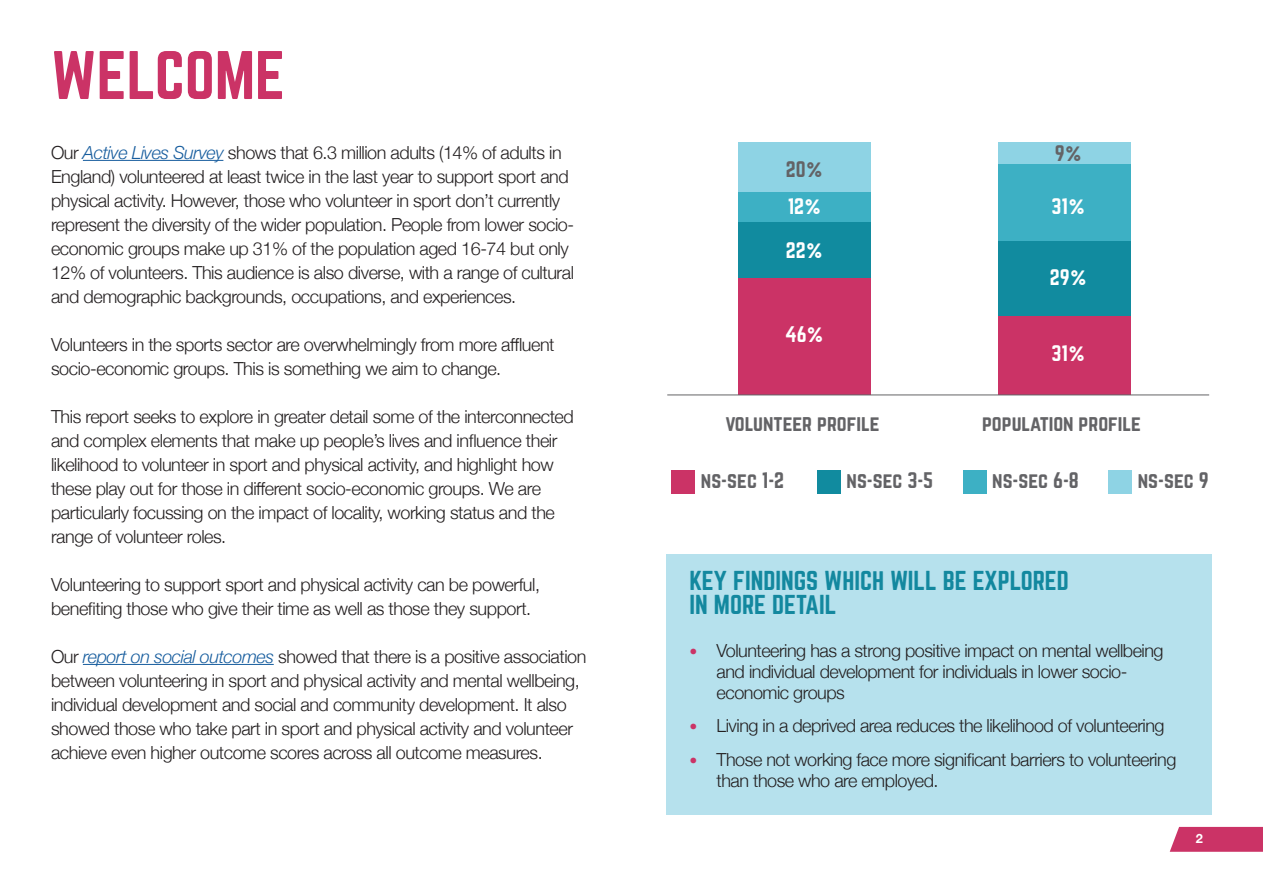
<style>
.page{position:relative;width:1263px;height:893px;background:#fff}
.page>*{position:absolute;margin:0;border:0;box-sizing:border-box;transform-origin:0 0}
._1_-_heading{font:60px "Norwester";color:#cb3366}
._2_-_heading{font:24px/24px "Norwester";color:#13889f}
.t1{font:19.8px "Norwester";color:#636366}
.t2{font:19.8px "Norwester";color:#fff}
.t3{font:300 18px/24px "Helvetica Neue";letter-spacing:-.025em;color:#231f20}
.t4{font:700 12.75px "Helvetica Neue";color:#fff}
.s1{font-style:italic;color:#175d9e}
.s2{font-size:15.75px;color:#cb3366}
</style>
<div class="page">
<svg style="left:1170px;top:827px;width:93px;height:25px;background:#cd3e6e"></svg>
<hr style="left:83px;top:160px;width:140px;height:1px;background:#175d9e">
<hr style="left:83px;top:664px;width:191px;height:1px;background:#175d9e">
<div style="left:738px;top:278px;width:133px;height:117px;background:#cb3366"></div>
<div style="left:738px;top:222px;width:133px;height:56px;background:#118b9f"></div>
<div style="left:738px;top:192px;width:133px;height:30px;background:#3db0c4"></div>
<div style="left:738px;top:143px;width:133px;height:49px;background:#8ed3e4"></div>
<div style="left:998px;top:316px;width:132px;height:79px;background:#cb3366"></div>
<div style="left:998px;top:241px;width:132px;height:75px;background:#118b9f"></div>
<div style="left:998px;top:164px;width:132px;height:77px;background:#3db0c4"></div>
<div style="left:998px;top:143px;width:132px;height:21px;background:#8ed3e4"></div>
<div style="left:672px;top:470px;width:23px;height:24px;background:#cb3366"></div>
<div style="left:817px;top:470px;width:24px;height:24px;background:#118b9f"></div>
<div style="left:963px;top:470px;width:23px;height:24px;background:#3db0c4"></div>
<div style="left:1108px;top:470px;width:24px;height:24px;background:#8ed3e4"></div>
<hr style="left:667px;top:395px;width:542px;height:1px;background:#636366">
<div style="left:667px;top:554px;width:545px;height:260px;background:#b6e1ed"></div>
<p class="_1_-_heading" style="left:51px;top:47px;width:235px">WELCOME</p>
<p class="t3" style="left:51px;top:139px;width:525px">Our <span class="s1">Active Lives Survey</span> shows that 6.3 million adults (14% of adults in England) volunteered at least twice in the last year to support sport and physical activity. However, those who volunteer in sport don’t currently represent the diversity of the wider population. People from lower socio&shy;economic groups make up 31% of the population aged 16-74 but only 12% of volunteers. This audience is also diverse, with a range of cultural and demographic backgrounds, occupations, and experiences.</p>
<p class="t3" style="left:51px;top:331px;width:505px">Volunteers in the sports sector are overwhelmingly from more affluent socio-economic groups. This is something we aim to change.</p>
<p class="t3" style="left:51px;top:403px;width:524px">This report seeks to explore in greater detail some of the interconnected and complex elements that make up people’s lives and influence their likelihood to volunteer in sport and physical activity, and highlight how these play out for those in different socio-economic groups. We are particularly focussing on the impact of locality, working status and the range of volunteer roles.</p>
<p class="t3" style="left:51px;top:571px;width:490px">Volunteering to support sport and physical activity can be powerful, benefiting those who give their time as well as those they support.</p>
<p class="t3" style="left:51px;top:643px;width:537px">Our <span class="s1">report on social outcomes</span> showed that there is a positive association between volunteering in sport and physical activity and mental wellbeing, individual development and social and community development. It also showed those who take part in sport and physical activity and volunteer achieve even higher outcome scores across all outcome measures.</p>
<p class="t1" style="left:786px;top:160px;width:38px">20%</p>
<p class="t2" style="left:788px;top:197px;width:35px">12%</p>
<p class="t2" style="left:786px;top:241px;width:38px">22%</p>
<p class="t2" style="left:785px;top:325px;width:40px">46%</p>
<p class="t1" style="left:1055px;top:144px;width:29px">9%</p>
<p class="t2" style="left:1052px;top:197px;width:35px">31%</p>
<p class="t2" style="left:1050px;top:268px;width:38px">29%</p>
<p class="t2" style="left:1052px;top:344px;width:35px">31%</p>
<p class="t1" style="left:725px;top:414px;width:156px">volunteer profile</p>
<p class="t1" style="left:982px;top:414px;width:160px">population profile</p>
<p class="t1" style="left:701px;top:471px;width:85px">ns-sec 1-2</p>
<p class="t1" style="left:847px;top:471px;width:88px">ns-sec 3-5</p>
<p class="t1" style="left:992px;top:471px;width:88px">ns-sec 6-8</p>
<p class="t1" style="left:1138px;top:471px;width:72px">ns-sec 9</p>
<p class="_2_-_heading" style="left:690px;top:569px;width:381px">KEY FINDINGS WHICH WILL BE EXPLORED<br>IN MORE DETAIL</p>
<p class="t3" style="left:717px;top:638px;width:448px;line-height:21px;text-indent:-27px"><span class="s2">•</span> Volunteering has a strong positive impact on mental wellbeing and individual development for individuals in lower socio&shy;economic groups</p>
<p class="t3" style="left:690px;top:713px;width:476px"><span class="s2">•</span> Living in a deprived area reduces the likelihood of volunteering</p>
<p class="t3" style="left:717px;top:748px;width:461px;line-height:21px;text-indent:-27px"><span class="s2">•</span> Those not working face more significant barriers to volunteering than those who are employed.</p>
<p class="t4" style="left:1196px;top:828px;width:9px">2</p>
</div>
